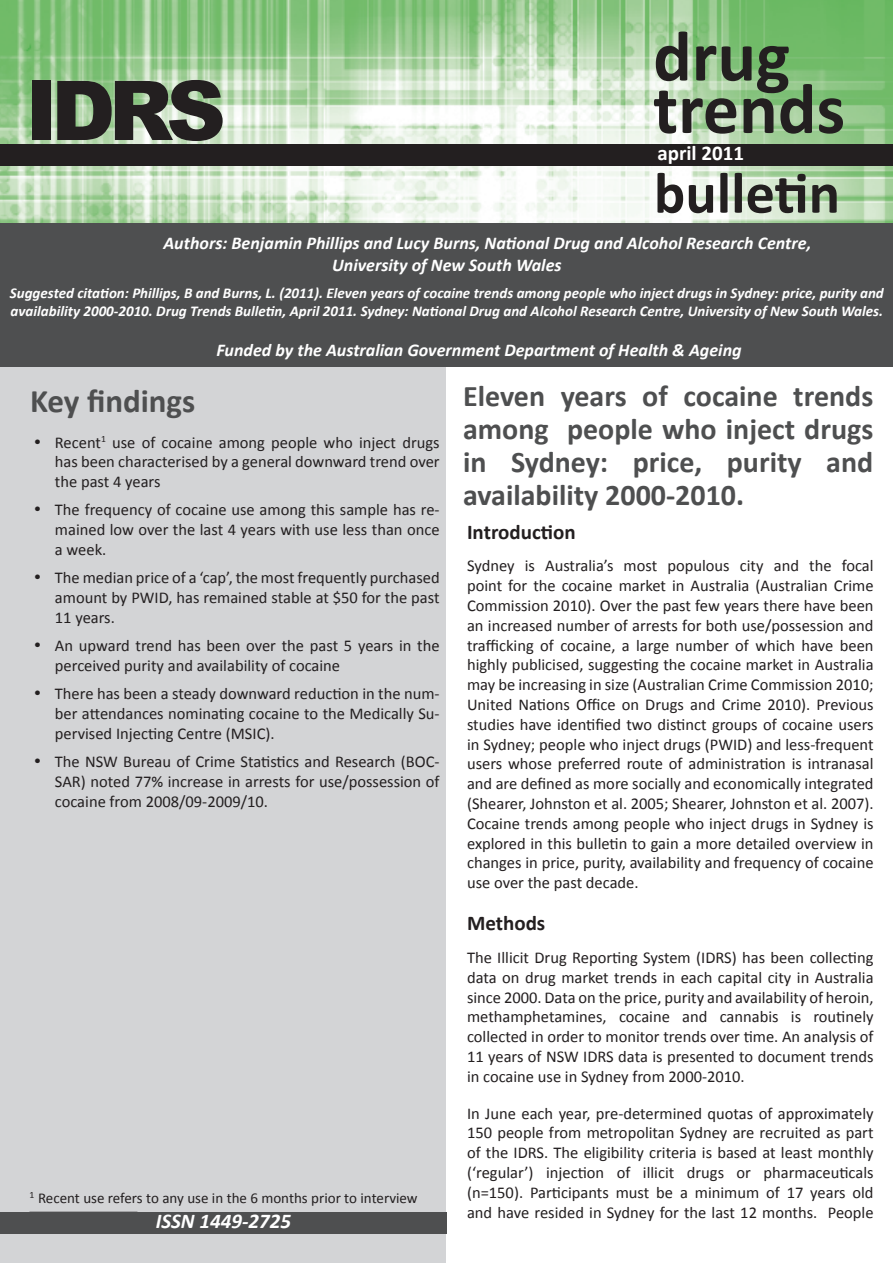
<style>
.page{position:relative;width:893px;height:1263px;background:#fff}
.page>*{position:absolute;margin:0;border:0;box-sizing:border-box;transform-origin:0 0}
.t1{font:900 82.5px "Arial";color:#231f20}
.t2{font:700 72px/52.5px "Calibri";color:#231f20}
.t3{font:700 58.5px "Calibri";color:#231f20}
.t4{font:700 33px "Calibri";color:#4e4f50}
.t5{font:700 30px/33px "Calibri";color:#4e4f50;text-align:justify}
.t6{font:700 21px "Calibri";color:#231f20}
.t7{font:italic 700 21px "Calibri";color:#fff}
.t8{font:700 21px "Calibri";color:#fff}
.t9{font:italic 700 18px/21.6px "Calibri";color:#fff}
.t10{font:16.5px/19.8px "Calibri";color:#231f20;text-align:justify}
.t11{font:italic 700 15px/18px "Calibri";color:#fff}
.t12{font:15px "Calibri";color:#231f20}
</style>
<div class="page">
<img style="left:0;top:0;width:893px;height:223px">
<div style="left:0;top:145px;width:893px;height:21px;background:#231f20"></div>
<div style="left:0;top:223px;width:893px;height:149px;background:#4e4f50"></div>
<div style="left:0;top:367px;width:447px;height:895px;background:#d3d4d6"></div>
<div style="left:447px;top:367px;width:446px;height:895px;background:#fff"></div>
<div style="left:0;top:1212px;width:447px;height:21px;background:#4e4f50"></div>
<h1 class="t1" style="left:26px;top:51px;width:202px">IDRS</h1>
<h2 class="t2" style="left:653px;top:27px;width:194px">drug trends</h2>
<h3 class="t3" style="left:654px;top:157px;width:188px">bulletin</h3>
<p class="t8" style="left:657px;top:140px;width:88px">april 2011</p>
<p class="t9" style="left:332px;top:232px;width:481px;text-indent:-169px">Authors: Benjamin Phillips and Lucy Burns, National Drug and Alcohol Research Centre,<br>University of New South Wales</p>
<p class="t11" style="left:10px;top:283px;width:875px">Suggested citation: Phillips, B and Burns, L. (2011). Eleven years of cocaine trends among people who inject drugs in Sydney: price, purity and availability 2000-2010. Drug Trends Bulletin, April 2011. Sydney: National Drug and Alcohol Research Centre, University of New South Wales.</p>
<p class="t9" style="left:216px;top:338px;width:527px">Funded by the Australian Government Department of Health &amp; Ageing</p>
<h3 class="t4" style="left:30px;top:380px;width:167px">Key findings</h3>
<p class="t10" style="left:55px;top:431px;width:386px;text-indent:-21px">• Recent<sup>1</sup> use of cocaine among people who inject drugs has been characterised by a general downward trend over the past 4 years</p>
<p class="t10" style="left:55px;top:499px;width:386px;text-indent:-21px">• The frequency of cocaine use among this sample has re&shy;mained low over the last 4 years with use less than once a week.</p>
<p class="t10" style="left:55px;top:567px;width:386px;text-indent:-21px">• The median price of a ‘cap’, the most frequently purchased amount by PWID, has remained stable at $50 for the past 11 years.</p>
<p class="t10" style="left:55px;top:635px;width:386px;text-indent:-21px">• An upward trend has been over the past 5 years in the perceived purity and availability of cocaine</p>
<p class="t10" style="left:55px;top:683px;width:386px;text-indent:-21px">• There has been a steady downward reduction in the num&shy;ber attendances nominating cocaine to the Medically Su&shy;pervised Injecting Centre (MSIC).</p>
<p class="t10" style="left:55px;top:751px;width:386px;text-indent:-21px">• The NSW Bureau of Crime Statistics and Research (BOC-SAR) noted 77% increase in arrests for use/possession of cocaine from 2008/09-2009/10.</p>
<p class="t12" style="left:29px;top:1189px;width:390px"><sup>1</sup> Recent use refers to any use in the 6 months prior to interview</p>
<p class="t7" style="left:156px;top:1208px;width:137px">ISSN 1449-2725</p>
<h3 class="t5" style="left:463px;top:379px;width:412px">Eleven years of cocaine trends among people who inject drugs in Sydney: price, purity and availability 2000-2010.</h3>
<p class="t6" style="left:467px;top:519px;width:110px">Introduction</p>
<p class="t10" style="left:467px;top:555px;width:408px">Sydney is Australia’s most populous city and the focal point for the cocaine market in Australia (Australian Crime Commission 2010). Over the past few years there have been an increased number of arrests for both use/possession and trafficking of cocaine, a large number of which have been highly publicised, suggesting the cocaine market in Australia may be increasing in size (Australian Crime Commission 2010; United Nations Office on Drugs and Crime 2010). Previous studies have identified two distinct groups of cocaine users in Sydney; people who inject drugs (PWID) and less-frequent users whose preferred route of administration is intranasal and are defined as more socially and economically integrated (Shearer, Johnston et al. 2005; Shearer, Johnston et al. 2007).<br>Cocaine trends among people who inject drugs in Sydney is explored in this bulletin to gain a more detailed overview in changes in price, purity, availability and frequency of cocaine use over the past decade.</p>
<p class="t6" style="left:467px;top:910px;width:80px">Methods</p>
<p class="t10" style="left:467px;top:947px;width:408px">The Illicit Drug Reporting System (IDRS) has been collecting data on drug market trends in each capital city in Australia since 2000. Data on the price, purity and availability of heroin, methamphetamines, cocaine and cannabis is routinely collected in order to monitor trends over time. An analysis of 11 years of NSW IDRS data is presented to document trends in cocaine use in Sydney from 2000-2010.</p>
<p class="t10" style="left:467px;top:1102px;width:408px">In June each year, pre-determined quotas of approximately 150 people from metropolitan Sydney are recruited as part of the IDRS. The eligibility criteria is based at least monthly (‘regular’) injection of illicit drugs or pharmaceuticals (n=150). Participants must be a minimum of 17 years old and have resided in Sydney for the last 12 months. People</p>
</div>
